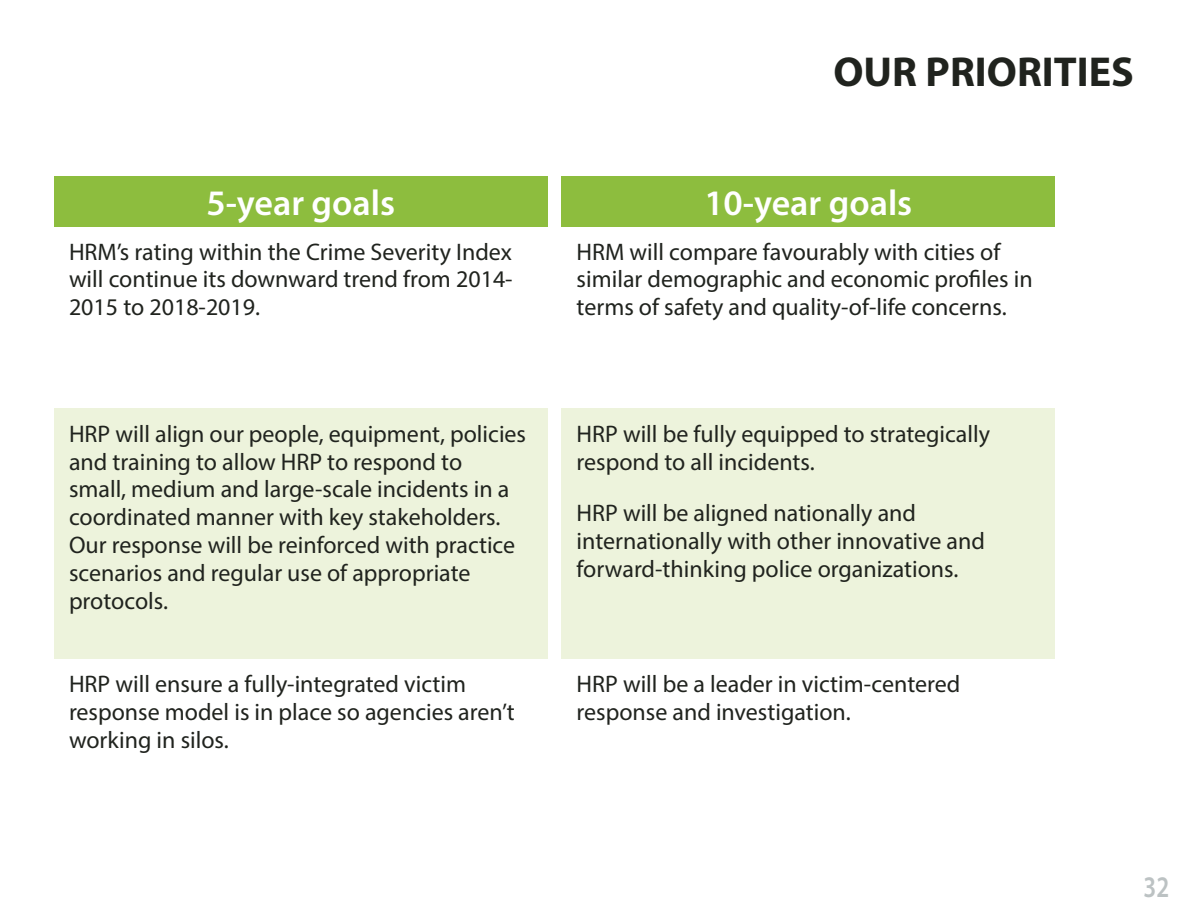
<style>
.page{position:relative;width:1188px;height:918px;background:#fff}
.page>*{position:absolute;margin:0;border:0;box-sizing:border-box;transform-origin:0 0}
.t1{font:700 42px "Myriad Pro";color:#20231e}
.t2{font:600 36px "Myriad Pro";color:#fff}
.t3{font:600 30px "Myriad Pro";color:#bcc2c3;scale:.8 1}
.t4{font:24px/27.9px "Myriad Pro";color:#20231e}
</style>
<div class="page">
<div style="left:562px;top:176px;width:493px;height:50px;background:#8dbd3e"></div>
<div style="left:562px;top:409px;width:493px;height:250px;background:#edf3dc"></div>
<div style="left:54px;top:176px;width:494px;height:50px;background:#8dbd3e"></div>
<div style="left:54px;top:409px;width:494px;height:250px;background:#edf3dc"></div>
<h2 class="t2" style="left:206px;top:180px;width:190px">5-year goals</h2>
<p class="t4" style="left:69px;top:237px;width:445px;text-align:justify">HRM’s rating within the Crime Severity Index will continue its downward trend from 2014- 2015 to 2018-2019.</p>
<p class="t4" style="left:69px;top:419px;width:459px">HRP will align our people, equipment, policies and training to allow HRP to respond to<br>small, medium and large-scale incidents in a coordinated manner with key stakeholders.<br>Our response will be reinforced with practice scenarios and regular use of appropriate protocols.</p>
<p class="t4" style="left:69px;top:670px;width:447px">HRP will ensure a fully-integrated victim response model is in place so agencies aren’t working in silos.</p>
<h1 class="t1" style="left:833px;top:44px;width:302px">OUR PRIORITIES</h1>
<h2 class="t2" style="left:704px;top:180px;width:209px">10-year goals</h2>
<p class="t4" style="left:577px;top:237px;width:458px">HRM will compare favourably with cities of similar demographic and economic profiles in terms of safety and quality-of-life concerns.</p>
<p class="t4" style="left:577px;top:419px;width:415px;line-height:28.8px">HRP will be fully equipped to strategically respond to all incidents.</p>
<p class="t4" style="left:577px;top:498px;width:410px">HRP will be aligned nationally and internationally with other innovative and forward-thinking police organizations.</p>
<p class="t4" style="left:577px;top:669px;width:385px">HRP will be a leader in victim-centered response and investigation.</p>
<p class="t3" style="left:1144px;top:868px;width:34px">32</p>
</div>
